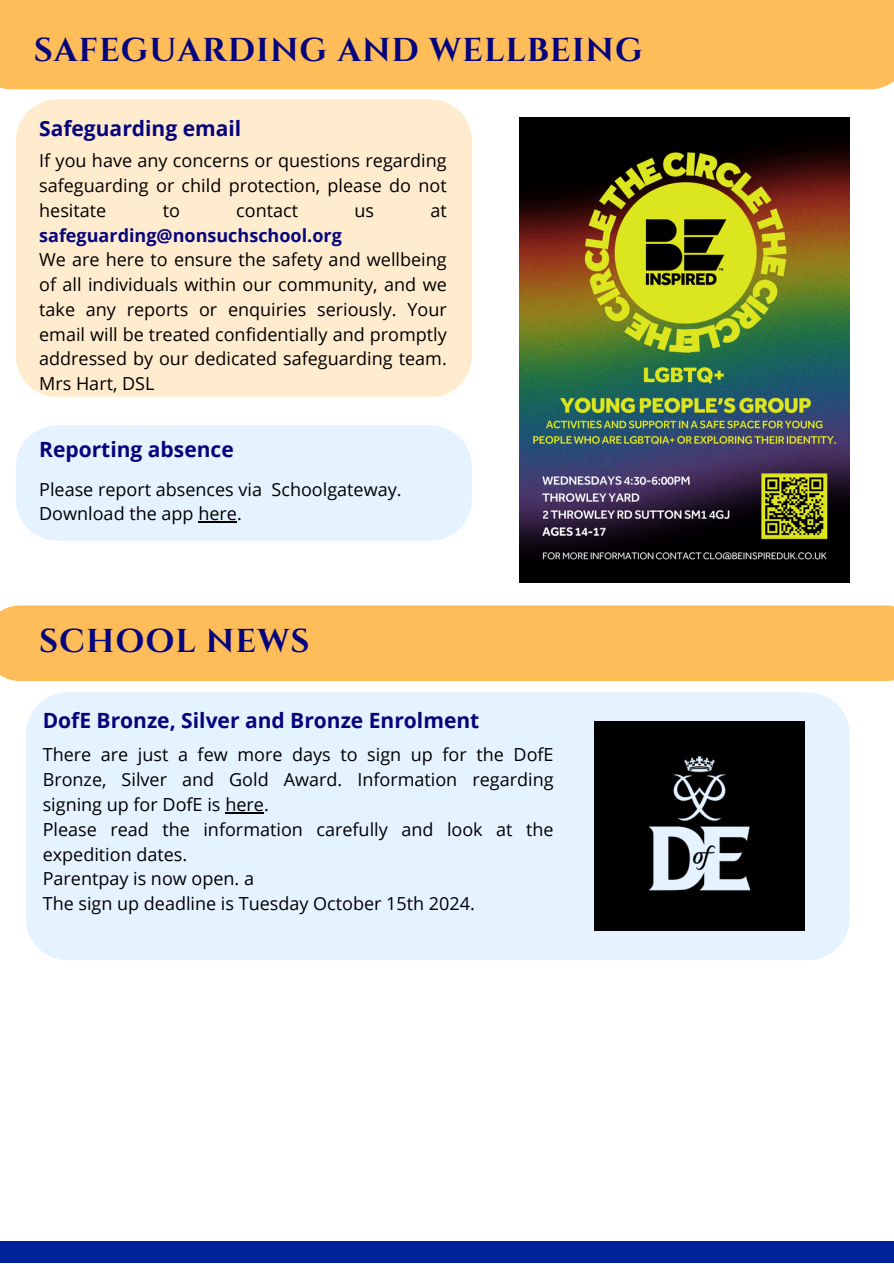
<style>
.page{position:relative;width:894px;height:1264px;background:#fff}
.page>*{position:absolute;margin:0;border:0;box-sizing:border-box;transform-origin:0 0}
.t1{font:700 33px "Cinzel";letter-spacing:.03em;color:#06047d}
.t2{font:700 21px "Open Sans";color:#06047d}
.t3{font:18px/24.8px "Open Sans";color:#000;text-align:justify}
.t4{font:700 18px "Open Sans";color:#06047d}
</style>
<div class="page">
<div style="left:0;top:1241px;width:893px;height:22px;background:#029"></div>
<div style="left:0;top:0;width:893px;height:89px;background:#ffbd59"></div>
<div style="left:16px;top:425px;width:456px;height:116px;background:#e4f3ff"></div>
<div style="left:16px;top:99px;width:456px;height:298px;background:#ffebcd"></div>
<img style="left:519px;top:117px;width:330px;height:466px">
<div style="left:0;top:605px;width:893px;height:76px;background:#ffbd59"></div>
<div style="left:26px;top:692px;width:822px;height:268px;background:#e4f3ff"></div>
<img style="left:594px;top:721px;width:209px;height:209px">
<hr style="left:198px;top:521px;width:39px;height:1px;background:#000">
<hr style="left:225px;top:812px;width:39px;height:1px;background:#000">
<p class="t1" style="left:34px;top:29px;width:610px">SAFEGUARDING AND WELLBEING</p>
<p class="t2" style="left:39px;top:113px;width:203px">Safeguarding email</p>
<p class="t3" style="left:39px;top:148px;width:409px">If you have any concerns or questions regarding safeguarding or child protection, please do not hesitate</p>
<p class="t3" style="left:163px;top:197px;width:19px">to</p>
<p class="t3" style="left:236px;top:197px;width:63px">contact</p>
<p class="t3" style="left:354px;top:197px;width:21px">us</p>
<p class="t3" style="left:430px;top:197px;width:18px">at</p>
<p class="t4" style="left:39px;top:222px;width:304px">safeguarding@nonsuchschool.org</p>
<h1 class="t3" style="left:39px;top:247px;width:409px">We are here to ensure the safety and wellbeing of all individuals within our community, and we take any reports or enquiries seriously. Your email will be treated confidentially and promptly addressed by our dedicated safeguarding team.<br>Mrs Hart, DSL</h1>
<h2 class="t2" style="left:39px;top:434px;width:196px">Reporting absence</h2>
<p class="t3" style="left:39px;top:476px;width:364px">Please report absences via Schoolgateway.<br>Download the app here.</p>
<h2 class="t1" style="left:39px;top:620px;width:272px">SCHOOL NEWS</h2>
<p class="t2" style="left:43px;top:706px;width:438px">DofE Bronze, Silver and Bronze Enrolment</p>
<p class="t3" style="left:43px;top:742px;width:512px">There are just a few more days to sign up for the DofE Bronze, Silver and Gold Award. Information regarding signing up for DofE is here.</p>
<p class="t3" style="left:43px;top:816px;width:512px">Please read the information carefully and look at the expedition dates.</p>
<p class="t3" style="left:43px;top:865px;width:213px">Parentpay is now open. a</p>
<p class="t3" style="left:43px;top:890px;width:433px">The sign up deadline is Tuesday October 15th 2024.</p>
</div>
